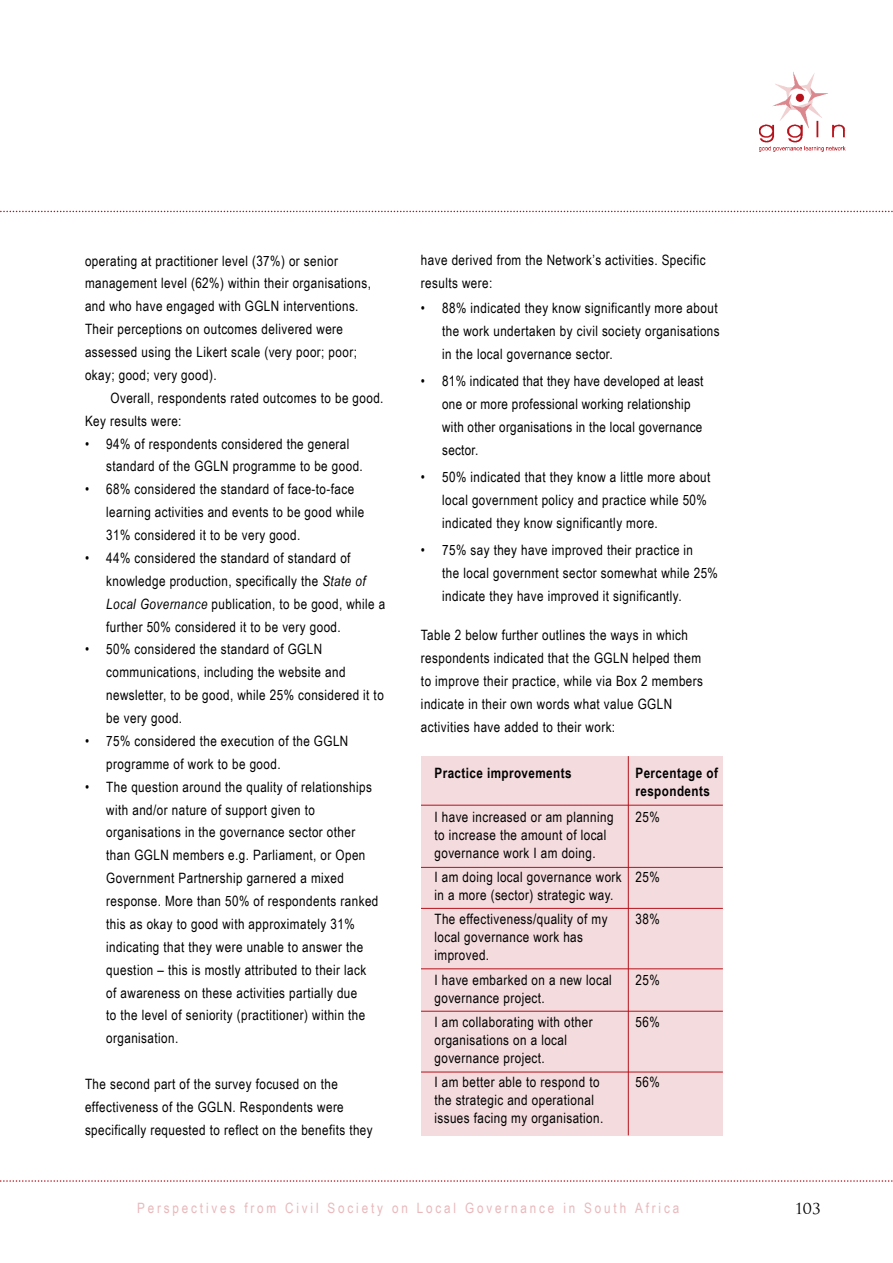
<style>
.page{position:relative;width:893px;height:1263px;background:#fff}
.page>*{position:absolute;margin:0;border:0;box-sizing:border-box;transform-origin:0 0}
.t1{font:15px "Trajan";color:#000}
.t2{font:14.25px/22.8px "Arial Narrow";letter-spacing:.03em;color:#000}
.t3{font:14.25px "Arial Narrow";letter-spacing:.2em;color:#e9b8bb}
.t4{font:700 14.25px/18px "Arial Narrow";letter-spacing:.03em;color:#000}
.s1{font-style:italic}
</style>
<div class="page">
<svg style="left:0;top:211px;width:893px;height:1px"></svg>
<svg style="left:0;top:1180px;width:893px;height:2px"></svg>
<img style="left:759px;top:72px;width:87px;height:79px">
<div style="left:421px;top:756px;width:302px;height:379px;background:#f4dbdd"></div>
<hr style="left:421px;top:805px;width:302px;height:1px;background:#b5121b">
<hr style="left:628px;top:756px;width:1px;height:379px;background:#b5121b">
<hr style="left:421px;top:867px;width:302px;height:1px;background:#b5121b">
<hr style="left:421px;top:908px;width:302px;height:1px;background:#b5121b">
<hr style="left:421px;top:968px;width:302px;height:1px;background:#b5121b">
<hr style="left:421px;top:1011px;width:302px;height:1px;background:#b5121b">
<hr style="left:421px;top:1072px;width:302px;height:1px;background:#b5121b">
<p class="t2" style="left:85px;top:249px;width:287px">operating at practitioner level (37%) or senior management level (62%) within their organisations, and who have engaged with GGLN interventions.<br>Their perceptions on outcomes delivered were assessed using the Likert scale (very poor; poor; okay; good; very good).</p>
<p class="t2" style="left:85px;top:386px;width:300px;text-indent:25px">Overall, respondents rated outcomes to be good.<br>Key results were:</p>
<p class="t2" style="left:106px;top:432px;width:258px;text-indent:-21px">• 94% of respondents considered the general standard of the GGLN programme to be good.</p>
<p class="t2" style="left:106px;top:477px;width:260px;text-indent:-21px">• 68% considered the standard of face-to-face learning activities and events to be good while<br>31% considered it to be very good.</p>
<p class="t2" style="left:106px;top:546px;width:281px;text-indent:-21px">• 44% considered the standard of standard of knowledge production, specifically the <span class="s1">State of Local Governance</span> publication, to be good, while a further 50% considered it to be very good.</p>
<p class="t2" style="left:106px;top:637px;width:279px;text-indent:-21px">• 50% considered the standard of GGLN communications, including the website and newsletter, to be good, while 25% considered it to be very good.</p>
<p class="t2" style="left:106px;top:729px;width:244px;text-indent:-21px">• 75% considered the execution of the GGLN programme of work to be good.</p>
<p class="t2" style="left:106px;top:775px;width:274px;text-indent:-21px">• The question around the quality of relationships with and/or nature of support given to organisations in the governance sector other than GGLN members e.g. Parliament, or Open Government Partnership garnered a mixed response. More than 50% of respondents ranked this as okay to good with approximately 31% indicating that they were unable to answer the question – this is mostly attributed to their lack of awareness on these activities partially due<br>to the level of seniority (practitioner) within the organisation.</p>
<p class="t2" style="left:85px;top:1072px;width:289px">The second part of the survey focused on the effectiveness of the GGLN. Respondents were specifically requested to reflect on the benefits they</p>
<p class="t2" style="left:421px;top:248px;width:286px">have derived from the Network’s activities. Specific results were:</p>
<p class="t2" style="left:442px;top:296px;width:279px;text-indent:-21px">• 88% indicated they know significantly more about the work undertaken by civil society organisations in the local governance sector.</p>
<p class="t2" style="left:442px;top:369px;width:263px;text-indent:-21px">• 81% indicated that they have developed at least one or more professional working relationship with other organisations in the local governance sector.</p>
<p class="t2" style="left:442px;top:465px;width:270px;text-indent:-21px">• 50% indicated that they know a little more about local government policy and practice while 50% indicated they know significantly more.</p>
<p class="t2" style="left:442px;top:538px;width:277px;text-indent:-21px">• 75% say they have improved their practice in<br>the local government sector somewhat while 25% indicate they have improved it significantly.</p>
<p class="t2" style="left:421px;top:623px;width:284px">Table 2 below further outlines the ways in which respondents indicated that the GGLN helped them to improve their practice, while via Box 2 members indicate in their own words what value GGLN activities have added to their work:</p>
<p class="t4" style="left:434px;top:763px;width:139px">Practice improvements</p>
<p class="t4" style="left:635px;top:763px;width:84px">Percentage of respondents</p>
<p class="t2" style="left:434px;top:805px;width:181px">I have increased or am planning</p>
<p class="t2" style="left:635px;top:805px;width:26px">25%</p>
<p class="t2" style="left:434px;top:825px;width:173px;line-height:18px">to increase the amount of local governance work I am doing.</p>
<p class="t2" style="left:434px;top:868px;width:227px;line-height:18px">I am doing local governance work 25% in a more (sector) strategic way.</p>
<p class="t2" style="left:434px;top:907px;width:175px">The effectiveness/quality of my</p>
<p class="t2" style="left:635px;top:907px;width:26px">38%</p>
<p class="t2" style="left:434px;top:928px;width:150px;line-height:18px">local governance work has improved.</p>
<p class="t2" style="left:434px;top:968px;width:179px">I have embarked on a new local</p>
<p class="t2" style="left:635px;top:968px;width:26px">25%</p>
<p class="t2" style="left:434px;top:985px;width:160px;line-height:24.2px">governance project.<br>I am collaborating with other</p>
<p class="t2" style="left:635px;top:1010px;width:26px">56%</p>
<p class="t2" style="left:434px;top:1030px;width:134px;line-height:18px">organisations on a local governance project.</p>
<p class="t2" style="left:434px;top:1070px;width:167px">I am better able to respond to</p>
<p class="t2" style="left:635px;top:1070px;width:26px">56%</p>
<p class="t2" style="left:434px;top:1090px;width:170px;line-height:18px">the strategic and operational issues facing my organisation.</p>
<p class="t3" style="left:137px;top:1198px;width:544px">Perspectives from Civil Society on Local Governance in South Africa</p>
<p class="t1" style="left:795px;top:1199px;width:27px">103</p>
</div>
